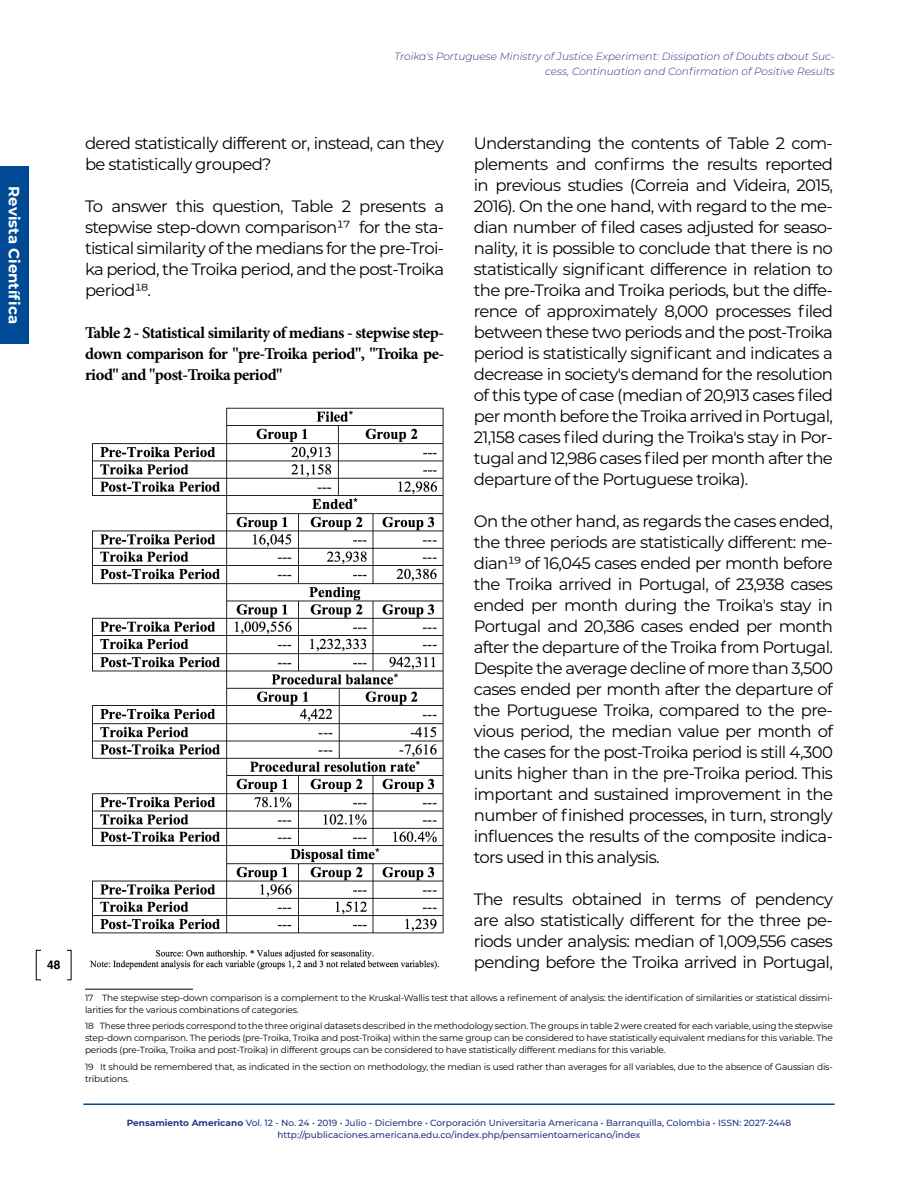
<style>
.page{position:relative;width:918px;height:1188px;background:#fff}
.page>*{position:absolute;margin:0;border:0;box-sizing:border-box;transform-origin:0 0}
.t1{font:16.5px/21px "Montserrat";letter-spacing:-.04em;color:#000;text-align:justify}
.t2{font:700 16.5px/21px "Minion Pro";letter-spacing:-.03em;color:#000;text-align:justify}
.t3{font:700 15px "Montserrat";color:#fff}
.t4{font:700 12px "Helvetica";color:#000}
.t5{font:italic 300 10.5px/15px "Montserrat";color:#283583;text-align:right}
.t6{font:9px/12px "Montserrat";letter-spacing:-.02em;color:#000}
.t7{font:500 9px/12px "Montserrat";color:#283583;text-align:center}
.s1{font-weight:700}
</style>
<div class="page">
<hr style="left:83px;top:1103px;width:752px;height:2px;background:#004994">
<div style="left:0;top:167px;width:29px;height:177px;background:#004994"></div>
<hr style="left:85px;top:989px;width:108px;height:1px;background:#000">
<img style="left:92px;top:407px;width:352px;height:527px">
<img style="left:89px;top:949px;width:351px;height:21px">
<p class="t3" style="left:25px;top:186px;width:139px;rotate:90deg">Revista Científica</p>
<p class="t4" style="left:47px;top:955px;width:15px">48</p>
<p class="t5" style="left:394px;top:48px;width:442px">Troika's Portuguese Ministry of Justice Experiment: Dissipation of Doubts about Suc&shy;cess, Continuation and Confirmation of Positive Results</p>
<p class="t1" style="left:85px;top:132px;width:361px">dered statistically different or, instead, can they be statistically grouped?</p>
<p class="t1" style="left:85px;top:195px;width:361px">To answer this question, Table 2 presents a stepwise step-down comparison17 for the sta&shy;tistical similarity of the medians for the pre-Troi&shy;ka period, the Troika period, and the post-Troika period18.</p>
<p class="t2" style="left:85px;top:322px;width:361px">Table 2 - Statistical similarity of medians - stepwise step&shy;down comparison for "pre-Troika period", "Troika pe&shy;riod" and "post-Troika period"</p>
<p class="t1" style="left:474px;top:132px;width:361px">Understanding the contents of Table 2 com&shy;plements and confirms the results reported in previous studies (Correia and Videira, 2015, 2016). On the one hand, with regard to the me&shy;dian number of filed cases adjusted for seaso&shy;nality, it is possible to conclude that there is no statistically significant difference in relation to the pre-Troika and Troika periods, but the diffe&shy;rence of approximately 8,000 processes filed between these two periods and the post-Troika period is statistically significant and indicates a decrease in society's demand for the resolution of this type of case (median of 20,913 cases filed per month before the Troika arrived in Portugal, 21,158 cases filed during the Troika's stay in Por&shy;tugal and 12,986 cases filed per month after the departure of the Portuguese troika).</p>
<p class="t1" style="left:474px;top:510px;width:361px">On the other hand, as regards the cases ended, the three periods are statistically different: me&shy;dian19 of 16,045 cases ended per month before the Troika arrived in Portugal, of 23,938 cases ended per month during the Troika's stay in Portugal and 20,386 cases ended per month after the departure of the Troika from Portugal.<br>Despite the average decline of more than 3,500 cases ended per month after the departure of the Portuguese Troika, compared to the pre&shy;vious period, the median value per month of the cases for the post-Troika period is still 4,300 units higher than in the pre-Troika period. This important and sustained improvement in the number of finished processes, in turn, strongly influences the results of the composite indica&shy;tors used in this analysis.</p>
<p class="t1" style="left:474px;top:888px;width:361px">The results obtained in terms of pendency are also statistically different for the three pe&shy;riods under analysis: median of 1,009,556 cases pending before the Troika arrived in Portugal,</p>
<p class="t6" style="left:85px;top:992px;width:749px">17 The stepwise step-down comparison is a complement to the Kruskal-Wallis test that allows a refinement of analysis: the identification of similarities or statistical dissimi&shy;larities for the various combinations of categories.</p>
<p class="t6" style="left:85px;top:1020px;width:749px;text-align:justify">18 These three periods correspond to the three original datasets described in the methodology section. The groups in table 2 were created for each variable, using the stepwise step-down comparison. The periods (pre-Troika, Troika and post-Troika) within the same group can be considered to have statistically equivalent medians for this variable. The periods (pre-Troika, Troika and post-Troika) in different groups can be considered to have statistically different medians for this variable.</p>
<p class="t6" style="left:85px;top:1060px;width:749px">19 It should be remembered that, as indicated in the section on methodology, the median is used rather than averages for all variables, due to the absence of Gaussian dis&shy;tributions.</p>
<p class="t7" style="left:127px;top:1116px;width:666px"><span class="s1">Pensamiento Americano</span> Vol. 12 - No. 24 • 2019 • Julio - Diciembre • Corporación Universitaria Americana • Barranquilla, Colombia • ISSN: 2027-2448 http://publicaciones.americana.edu.co/index.php/pensamientoamericano/index</p>
</div>
